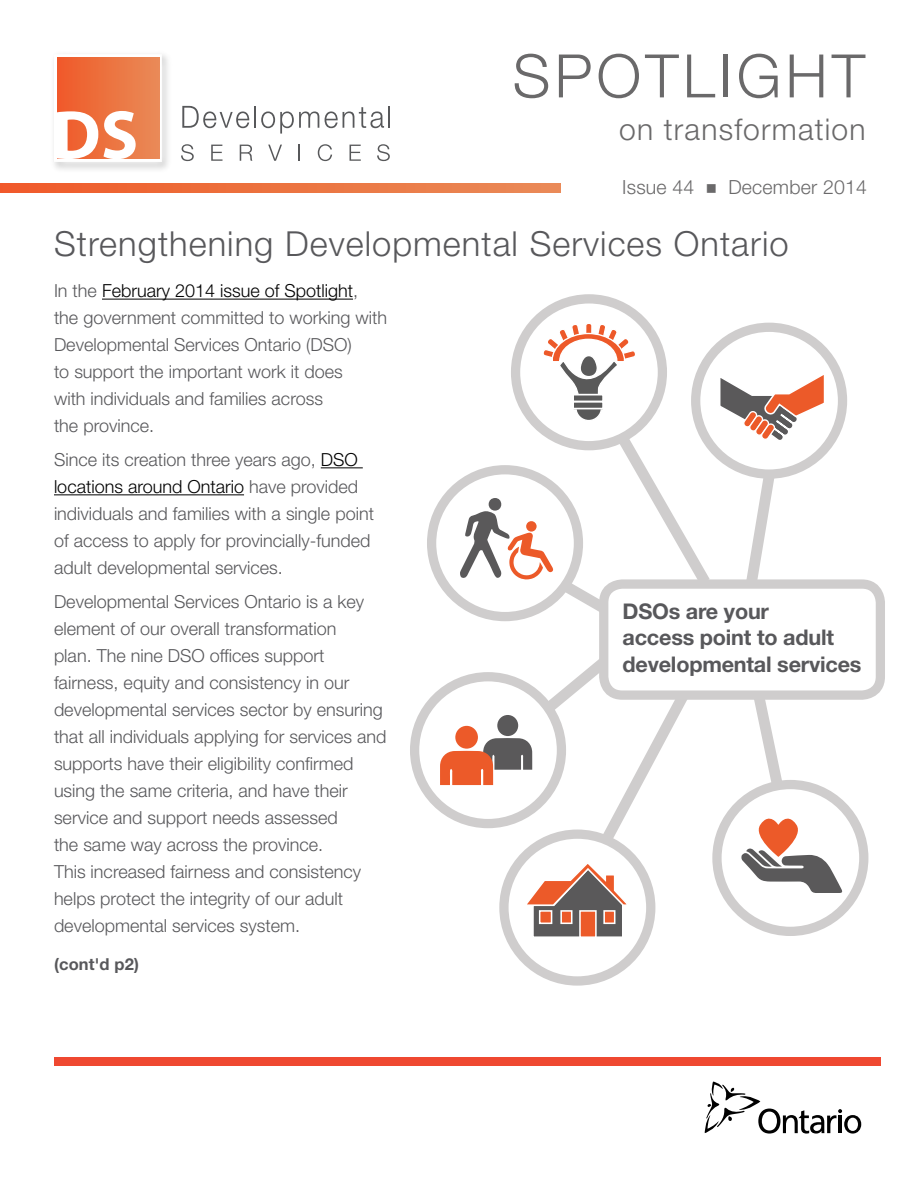
<style>
.page{position:relative;width:918px;height:1188px;background:#fff}
.page>*{position:absolute;margin:0;border:0;box-sizing:border-box;transform-origin:0 0}
.t1{font:300 60px "Helvetica Neue LT Std";letter-spacing:.07em;color:#6a696a}
.t2{font:300 34.5px "Helvetica Neue LT Std";letter-spacing:.03em;color:#58585b}
.t3{font:300 30px "Helvetica Neue LT Std";letter-spacing:.04em;color:#6a696a}
.t4{font:700 21.6px/26.2px "Helvetica Neue LT Std";letter-spacing:-.01em;color:#58585b}
.t5{font:300 19.5px "Helvetica Neue LT Std";letter-spacing:.01em;color:#6a696a}
.t6{font:300 18px/27px "Helvetica Neue LT Std";color:#58585b}
.t7{font:700 16.5px "Helvetica Neue LT Std";letter-spacing:.01em;color:#58585b}
.s1{color:#000}
</style>
<div class="page">
<hr style="left:102px;top:299px;width:251px;height:1px;background:#000">
<hr style="left:321px;top:467px;width:42px;height:1px;background:#000">
<hr style="left:54px;top:494px;width:190px;height:1px;background:#000">
<div style="left:54px;top:1057px;width:827px;height:9px;background:#ef4831"></div>
<svg style="left:57px;top:54px;width:105px;height:108px"></svg>
<svg style="left:182px;top:106px;width:67px;height:22px"></svg>
<hr style="left:254px;top:106px;width:2px;height:22px;background:#57585a">
<svg style="left:261px;top:111px;width:58px;height:23px"></svg>
<svg style="left:325px;top:106px;width:65px;height:22px"></svg>
<svg style="left:181px;top:144px;width:13px;height:17px"></svg>
<svg style="left:211px;top:145px;width:12px;height:16px"></svg>
<svg style="left:240px;top:145px;width:12px;height:16px"></svg>
<svg style="left:268px;top:145px;width:14px;height:16px"></svg>
<svg style="left:299px;top:145px;width:1px;height:16px"></svg>
<svg style="left:318px;top:144px;width:14px;height:17px"></svg>
<svg style="left:350px;top:145px;width:11px;height:16px"></svg>
<svg style="left:377px;top:144px;width:13px;height:17px"></svg>
<svg style="left:0;top:184px;width:561px;height:8px;background:#ec7240"></svg>
<svg style="left:516px;top:299px;width:146px;height:147px"></svg>
<div style="left:511px;top:294px;width:156px;height:156px;border:9px solid #cfcdcd;border-radius:50%"></div>
<svg style="left:415px;top:677px;width:146px;height:147px"></svg>
<div style="left:410px;top:672px;width:156px;height:156px;border:9px solid #cfcdcd;border-radius:50%"></div>
<div style="left:427px;top:465px;width:156px;height:156px;border:9px solid #cfcdcd;border-radius:50%"></div>
<svg style="left:504px;top:834px;width:147px;height:147px"></svg>
<div style="left:499px;top:830px;width:156px;height:156px;border:9px solid #cfcdcd;border-radius:50%"></div>
<svg style="left:717px;top:785px;width:147px;height:146px"></svg>
<div style="left:712px;top:780px;width:156px;height:156px;border:9px solid #cfcdcd;border-radius:50%"></div>
<div style="left:599px;top:579px;width:286px;height:121px;border:9px solid #cfcdcd;border-radius:19px"></div>
<svg style="left:440px;top:322px;width:403px;height:617px"></svg>
<svg style="left:705px;top:1082px;width:156px;height:52px"></svg>
<h1 class="t1" style="left:513px;top:39px;width:354px">SPOTLIGHT</h1>
<p class="t3" style="left:619px;top:111px;width:248px">on transformation</p>
<p class="t5" style="left:622px;top:175px;width:246px">Issue 44 ■ December 2014</p>
<h1 class="t2" style="left:54px;top:222px;width:736px">Strengthening Developmental Services Ontario</h1>
<p class="t6" style="left:54px;top:277px;width:335px">In the <span class="s1">February 2014 issue of Spotlight</span>,<br>the government committed to working with</p>
<p class="t6" style="left:54px;top:331px;width:299px">Developmental Services Ontario (DSO) to support the important work it does with individuals and families across the province.</p>
<p class="t6" style="left:54px;top:446px;width:322px">Since its creation three years ago, <span class="s1">DSO locations around Ontario</span> have provided individuals and families with a single point of access to apply for provincially-funded adult developmental services.</p>
<p class="t6" style="left:54px;top:588px;width:334px">Developmental Services Ontario is a key element of our overall transformation<br>plan. The nine DSO offices support fairness, equity and consistency in our developmental services sector by ensuring that all individuals applying for services and supports have their eligibility confirmed using the same criteria, and have their service and support needs assessed<br>the same way across the province.<br>This increased fairness and consistency helps protect the integrity of our adult developmental services system.</p>
<p class="t7" style="left:54px;top:954px;width:87px">(cont'd p2)</p>
<p class="t4" style="left:623px;top:598px;width:240px">DSOs are your<br>access point to adult developmental services</p>
</div>
